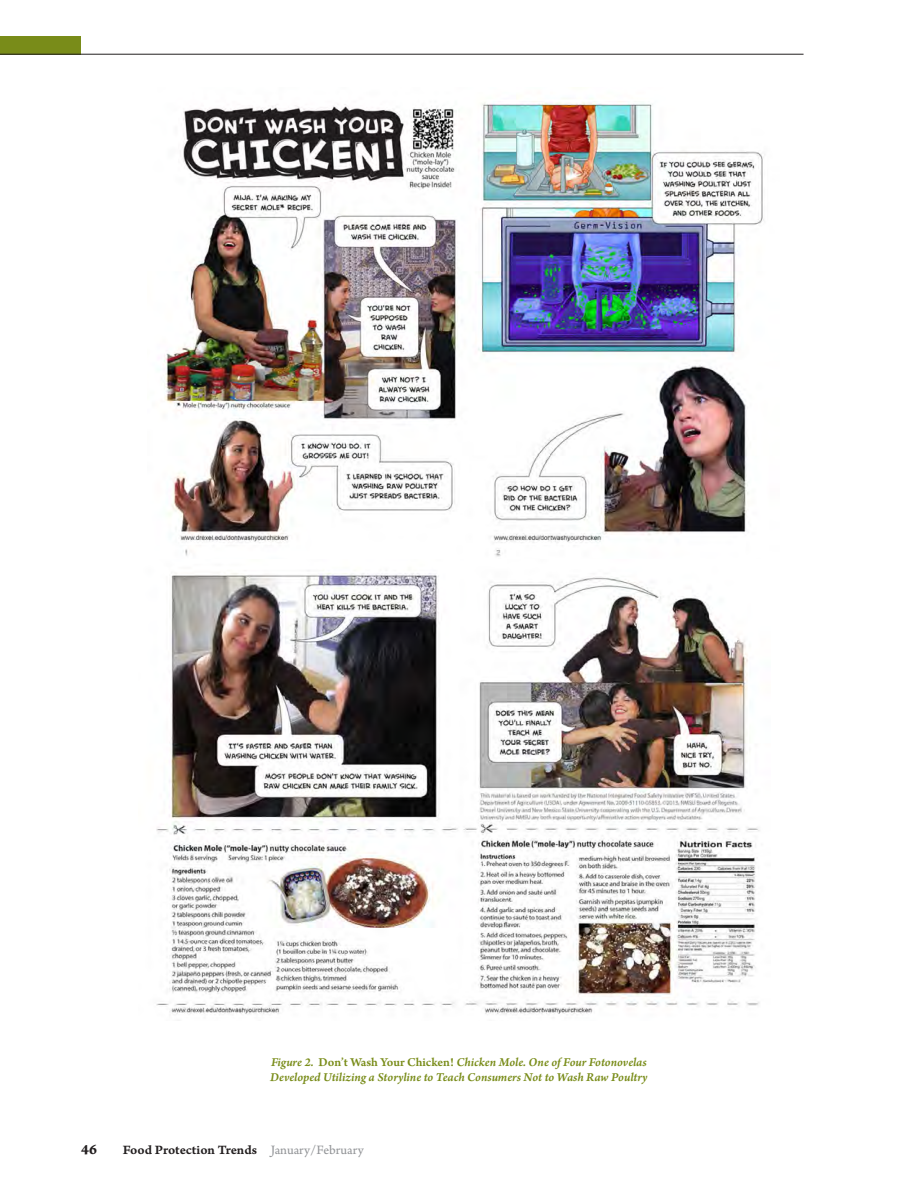
<style>
.page{position:relative;width:919px;height:1189px;background:#fff}
.page>*{position:absolute;margin:0;border:0;box-sizing:border-box;transform-origin:0 0}
.t1{font:15px "Arno Pro Bold Caption";color:#231f20}
.t2{font:13.5px "Arno Pro Smbd Caption";letter-spacing:-.005em;color:#231f20}
.Figure_Legends{font:12.75px/15px "Arno Pro Smbd Italic Sm Text";letter-spacing:-.005em;color:#798c19}
.s1{font-family:"Arno Pro Smbd Sm Text"}
.s2{font-family:"Arno Pro Sm Text";color:#939598}
</style>
<div class="page">
<div style="left:0;top:36px;width:81px;height:18px;background:#798c19"></div>
<hr style="left:0;top:54px;width:803px;height:1px;background:#231f20">
<img style="left:164px;top:101px;width:600px;height:456px">
<img style="left:156px;top:573px;width:604px;height:442px">
<p class="Figure_Legends" style="left:270px;top:1054px;width:379px">Figure 2. <span class="s1">Don’t Wash Your Chicken!</span> Chicken Mole. One of Four Fotonovelas<br>Developed Utilizing a Storyline to Teach Consumers Not to Wash Raw Poultry</p>
<p class="t1" style="left:81px;top:1140px;width:17px">46</p>
<p class="t2" style="left:123px;top:1141px;width:242px">Food Protection Trends <span class="s2">January/February</span></p>
</div>
